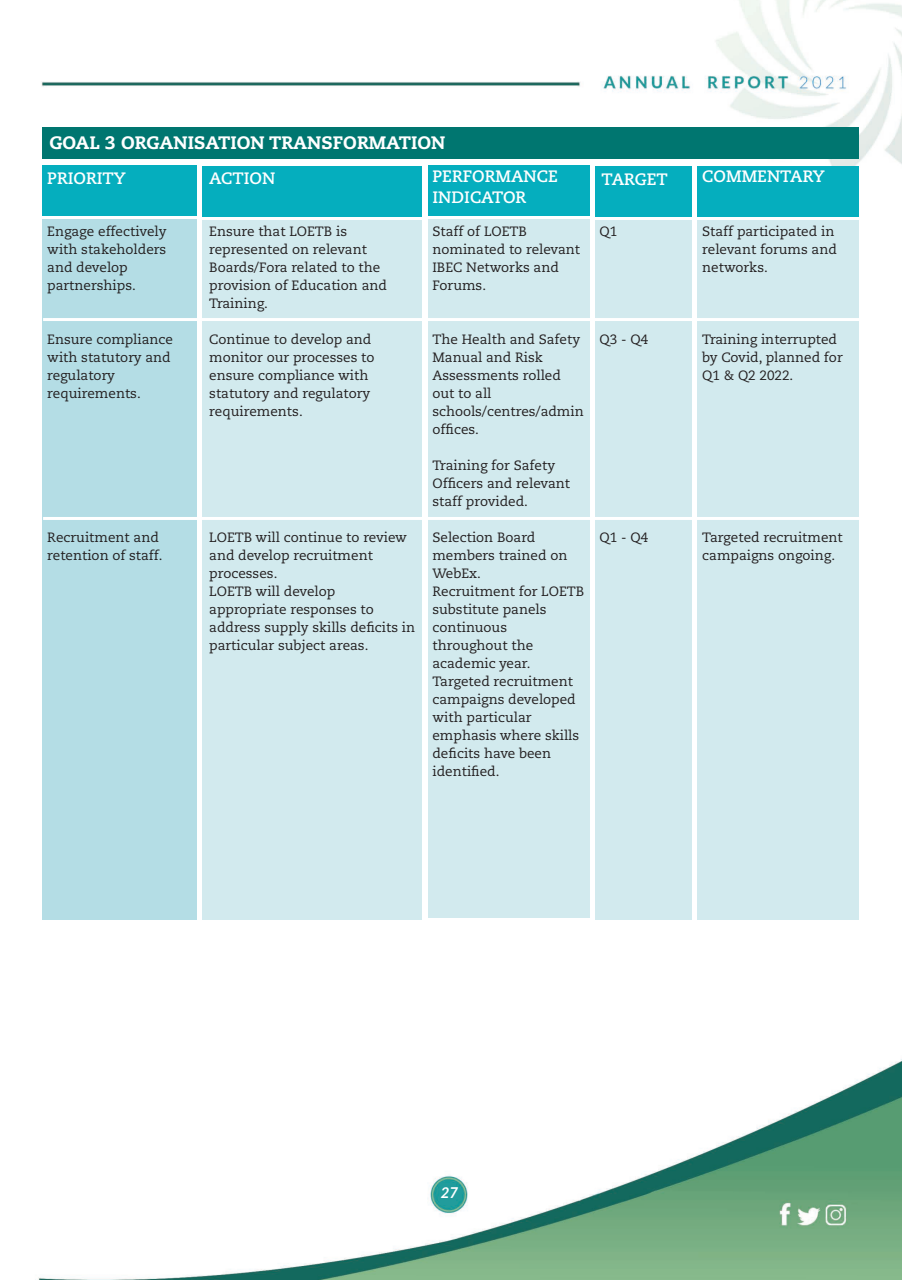
<style>
.page{position:relative;width:902px;height:1280px;background:#fff}
.page>*{position:absolute;margin:0;border:0;box-sizing:border-box;transform-origin:0 0}
.t1{font:800 18px "Caecilia LT Pro 85";color:#fff}
.t2{font:700 16.5px/21px "Caecilia LT Pro 75";color:#fff}
.t3{font:italic 700 15px "Lato";color:#fff}
.t4{font:13.5px/18px "Caecilia LT Pro 55 Roman";color:#231f20}
</style>
<div class="page">
<img style="left:38px;top:0;width:863px;height:1279px">
<div style="left:42px;top:128px;width:817px;height:31px;background:#007670"></div>
<div style="left:43px;top:166px;width:154px;height:50px;background:#05aebe"></div>
<div style="left:43px;top:220px;width:154px;height:700px;background:#b4dde5"></div>
<div style="left:203px;top:166px;width:219px;height:50px;background:#05aebe"></div>
<div style="left:203px;top:220px;width:219px;height:700px;background:#d2eaee"></div>
<div style="left:427px;top:166px;width:162px;height:50px;background:#05aebe"></div>
<div style="left:427px;top:220px;width:162px;height:698px;background:#d2eaee"></div>
<div style="left:595px;top:166px;width:96px;height:50px;background:#05aebe"></div>
<div style="left:595px;top:220px;width:96px;height:700px;background:#d2eaee"></div>
<div style="left:697px;top:166px;width:162px;height:50px;background:#05aebe"></div>
<div style="left:697px;top:220px;width:162px;height:700px;background:#d2eaee"></div>
<hr style="left:43px;top:318px;width:816px;height:3px;background:#fff">
<hr style="left:43px;top:517px;width:816px;height:3px;background:#fff">
<h1 class="t1" style="left:49px;top:135px;width:397px">GOAL 3 ORGANISATION TRANSFORMATION</h1>
<p class="t2" style="left:47px;top:168px;width:80px">PRIORITY</p>
<p class="t2" style="left:432px;top:166px;width:127px">PERFORMANCE<br>INDICATOR</p>
<p class="t4" style="left:432px;top:223px;width:149px">Staff of LOETB nominated to relevant<br>IBEC Networks and<br>Forums.</p>
<p class="t2" style="left:209px;top:168px;width:67px">ACTION</p>
<p class="t4" style="left:47px;top:223px;width:121px">Engage effectively with stakeholders and develop partnerships.</p>
<p class="t4" style="left:209px;top:224px;width:179px">Ensure that LOETB is represented on relevant<br>Boards/Fora related to the provision of Education and<br>Training.</p>
<p class="t4" style="left:209px;top:332px;width:167px">Continue to develop and monitor our processes to ensure compliance with statutory and regulatory requirements.</p>
<p class="t4" style="left:47px;top:331px;width:127px">Ensure compliance with statutory and regulatory requirements.</p>
<p class="t4" style="left:432px;top:331px;width:153px">The Health and Safety<br>Manual and Risk<br>Assessments rolled out to all schools/centres/admin offices.</p>
<p class="t4" style="left:432px;top:457px;width:139px">Training for Safety<br>Officers and relevant staff provided.</p>
<p class="t4" style="left:432px;top:529px;width:153px">Selection Board members trained on<br>WebEx.<br>Recruitment for LOETB substitute panels continuous throughout the academic year.<br>Targeted recruitment campaigns developed with particular emphasis where skills deficits have been identified.</p>
<p class="t4" style="left:47px;top:529px;width:117px">Recruitment and retention of staff.</p>
<p class="t4" style="left:209px;top:530px;width:207px">LOETB will continue to review and develop recruitment processes.<br>LOETB will develop appropriate responses to address supply skills deficits in particular subject areas.</p>
<p class="t2" style="left:601px;top:168px;width:68px">TARGET</p>
<p class="t4" style="left:599px;top:224px;width:19px">Q1</p>
<p class="t4" style="left:599px;top:332px;width:50px">Q3 - Q4</p>
<p class="t4" style="left:599px;top:530px;width:50px">Q1 - Q4</p>
<p class="t2" style="left:702px;top:166px;width:124px">COMMENTARY</p>
<p class="t4" style="left:702px;top:224px;width:136px">Staff participated in relevant forums and networks.</p>
<p class="t4" style="left:702px;top:332px;width:142px">Training interrupted by Covid, planned for<br>Q1 &amp; Q2 2022.</p>
<p class="t4" style="left:702px;top:530px;width:142px">Targeted recruitment campaigns ongoing.</p>
<p class="t3" style="left:440px;top:1181px;width:19px">27</p>
</div>
